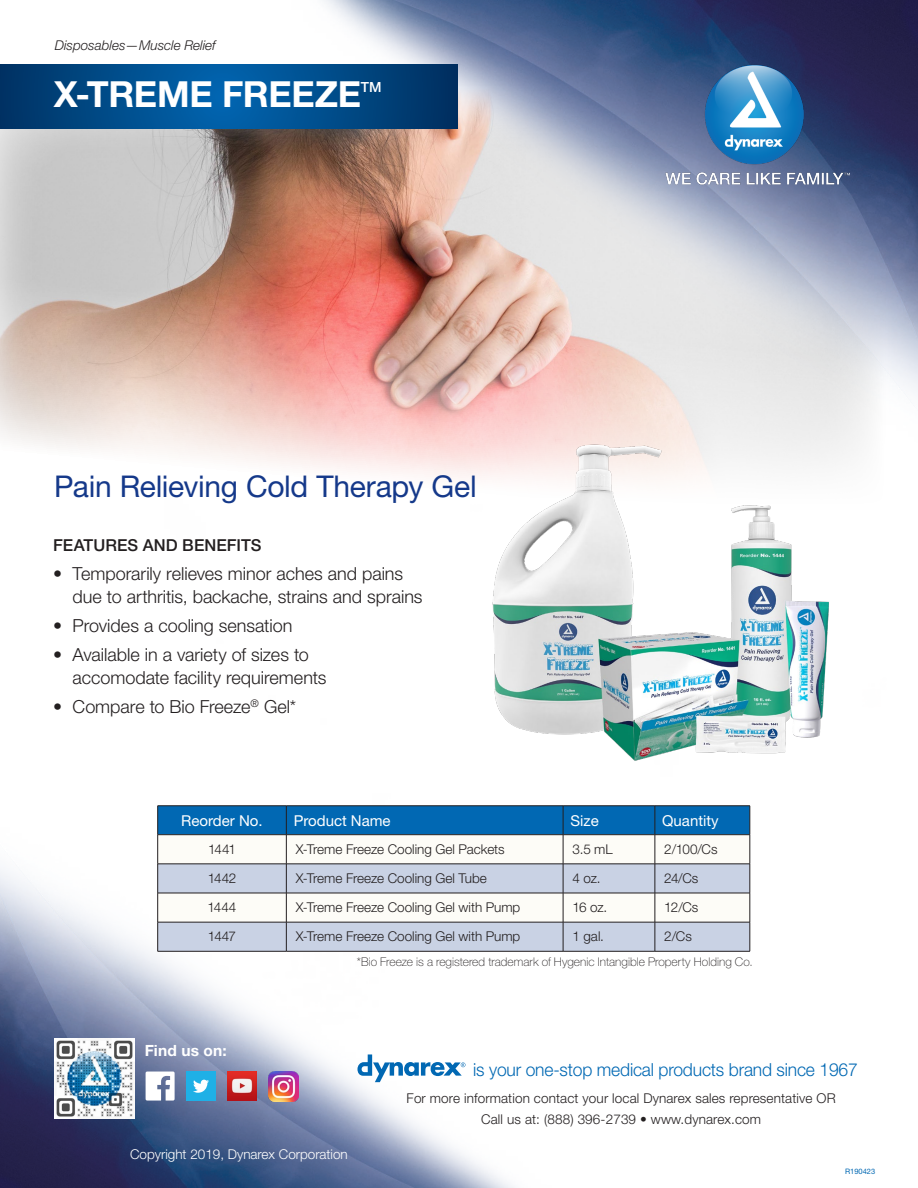
<style>
.page{position:relative;width:918px;height:1188px;background:#fff}
.page>*{position:absolute;margin:0;border:0;box-sizing:border-box;transform-origin:0 0}
.Product_name{font:700 36px "Helvetica Neue LT Std";letter-spacing:-.01em;color:#fff}
.Headline{font:30px "Helvetica Neue LT Std";letter-spacing:-.01em;color:#15398a}
.t1{font:300 18px/22.5px "Helvetica Neue LT Std";color:#231f20}
.t2{font:300 18px "Helvetica Neue LT Std";letter-spacing:-.01em;color:#0168b3}
.Features_Benefits{font:500 16.5px "Helvetica Neue LT Std";letter-spacing:.005em;color:#231f20}
.t3{font:700 15.45px "Helvetica Neue LT Std";letter-spacing:.015em;color:#fff}
.Table_Head{font:15px "Helvetica Neue LT Std";color:#fff}
.Product_name-2{font:500 13.95px "Helvetica Neue LT Std";color:#fff}
.Table_Text{font:300 13.5px "Helvetica Neue LT Std";color:#231f20}
.Footer_Details{font:300 13.5px "Helvetica Neue LT Std";letter-spacing:.01em;color:#231f20}
.Copyright{font:300 13.5px "Helvetica Neue LT Std";color:#fff}
.Header__Category{font:italic 300 13.5px "Helvetica Neue LT Std";color:#231f20}
.Table_Text-2{font:100 12px "Helvetica Neue LT Std";color:#231f20}
.t4{font:7.5px "Helvetica Neue LT Std";color:#0168b3}
</style>
<div class="page">
<img style="left:0;top:0;width:918px;height:1188px">
<div style="left:186px;top:1072px;width:30px;height:29px;background:#1fb0e6"></div>
<svg style="left:193px;top:1080px;width:16px;height:13px"></svg>
<img style="left:228px;top:1072px;width:29px;height:29px">
<img style="left:54px;top:1038px;width:81px;height:81px">
<svg style="left:146px;top:1072px;width:29px;height:29px"></svg>
<img style="left:269px;top:1071px;width:30px;height:30px">
<img style="left:661px;top:59px;width:195px;height:132px">
<svg style="left:0;top:64px;width:458px;height:64px;background:#004a87"></svg>
<svg style="left:357px;top:1054px;width:108px;height:28px"></svg>
<hr style="left:158px;top:951px;width:128px;height:1px;background:#231f20">
<hr style="left:286px;top:951px;width:277px;height:1px;background:#231f20">
<hr style="left:563px;top:951px;width:92px;height:1px;background:#231f20">
<hr style="left:655px;top:951px;width:95px;height:1px;background:#231f20">
<svg style="left:157px;top:806px;width:594px;height:145px"></svg>
<p class="Header__Category" style="left:55px;top:37px;width:163px">Disposables—Muscle Relief</p>
<p class="Product_name" style="left:54px;top:72px;width:309px">X-TREME FREEZE</p>
<p class="Product_name-2" style="left:361px;top:79px;width:22px">TM</p>
<p class="Headline" style="left:54px;top:469px;width:424px">Pain Relieving Cold Therapy Gel</p>
<p class="Features_Benefits" style="left:53px;top:535px;width:210px">FEATURES AND BENEFITS</p>
<p class="t1" style="left:73px;top:562px;width:351px;text-indent:-20px">• Temporarily relieves minor aches and pains due to arthritis, backache, strains and sprains</p>
<p class="t1" style="left:53px;top:614px;width:241px">• Provides a cooling sensation</p>
<p class="t1" style="left:73px;top:643px;width:255px;text-indent:-20px">• Available in a variety of sizes to accomodate facility requirements</p>
<p class="t1" style="left:53px;top:695px;width:245px">• Compare to Bio Freeze<sup>®</sup> Gel*</p>
<p class="Table_Head" style="left:181px;top:811px;width:83px">Reorder No.</p>
<p class="Table_Head" style="left:294px;top:811px;width:98px">Product Name</p>
<p class="Table_Head" style="left:570px;top:811px;width:30px">Size</p>
<p class="Table_Head" style="left:662px;top:811px;width:58px">Quantity</p>
<p class="Table_Text" style="left:208px;top:841px;width:29px">1441</p>
<p class="Table_Text" style="left:296px;top:841px;width:210px">X-Treme Freeze Cooling Gel Packets</p>
<p class="Table_Text" style="left:572px;top:841px;width:42px">3.5 mL</p>
<p class="Table_Text" style="left:664px;top:841px;width:55px">2/100/Cs</p>
<p class="Table_Text" style="left:208px;top:870px;width:30px">1442</p>
<p class="Table_Text" style="left:296px;top:870px;width:193px">X-Treme Freeze Cooling Gel Tube</p>
<p class="Table_Text" style="left:572px;top:870px;width:29px">4 oz.</p>
<p class="Table_Text" style="left:664px;top:870px;width:36px">24/Cs</p>
<p class="Table_Text" style="left:208px;top:899px;width:30px">1444</p>
<p class="Table_Text" style="left:296px;top:899px;width:226px">X-Treme Freeze Cooling Gel with Pump</p>
<p class="Table_Text" style="left:572px;top:899px;width:36px">16 oz.</p>
<p class="Table_Text" style="left:664px;top:899px;width:36px">12/Cs</p>
<p class="Table_Text" style="left:208px;top:928px;width:30px">1447</p>
<p class="Table_Text" style="left:296px;top:928px;width:226px">X-Treme Freeze Cooling Gel with Pump</p>
<p class="Table_Text" style="left:572px;top:928px;width:33px">1 gal.</p>
<p class="Table_Text" style="left:664px;top:928px;width:29px">2/Cs</p>
<p class="Table_Text-2" style="left:357px;top:954px;width:397px">*Bio Freeze is a registered trademark of Hygenic Intangible Property Holding Co.</p>
<p class="t3" style="left:145px;top:1041px;width:84px">Find us on:</p>
<p class="Copyright" style="left:130px;top:1146px;width:219px">Copyright 2019, Dynarex Corporation</p>
<p class="t2" style="left:473px;top:1058px;width:386px">is your one-stop medical products brand since 1967</p>
<p class="Footer_Details" style="left:407px;top:1090px;width:431px">For more information contact your local Dynarex sales representative OR</p>
<p class="Footer_Details" style="left:481px;top:1111px;width:281px">Call us at: (888) 396-2739 • www.dynarex.com</p>
<p class="t4" style="left:845px;top:1166px;width:32px">R190423</p>
</div>
